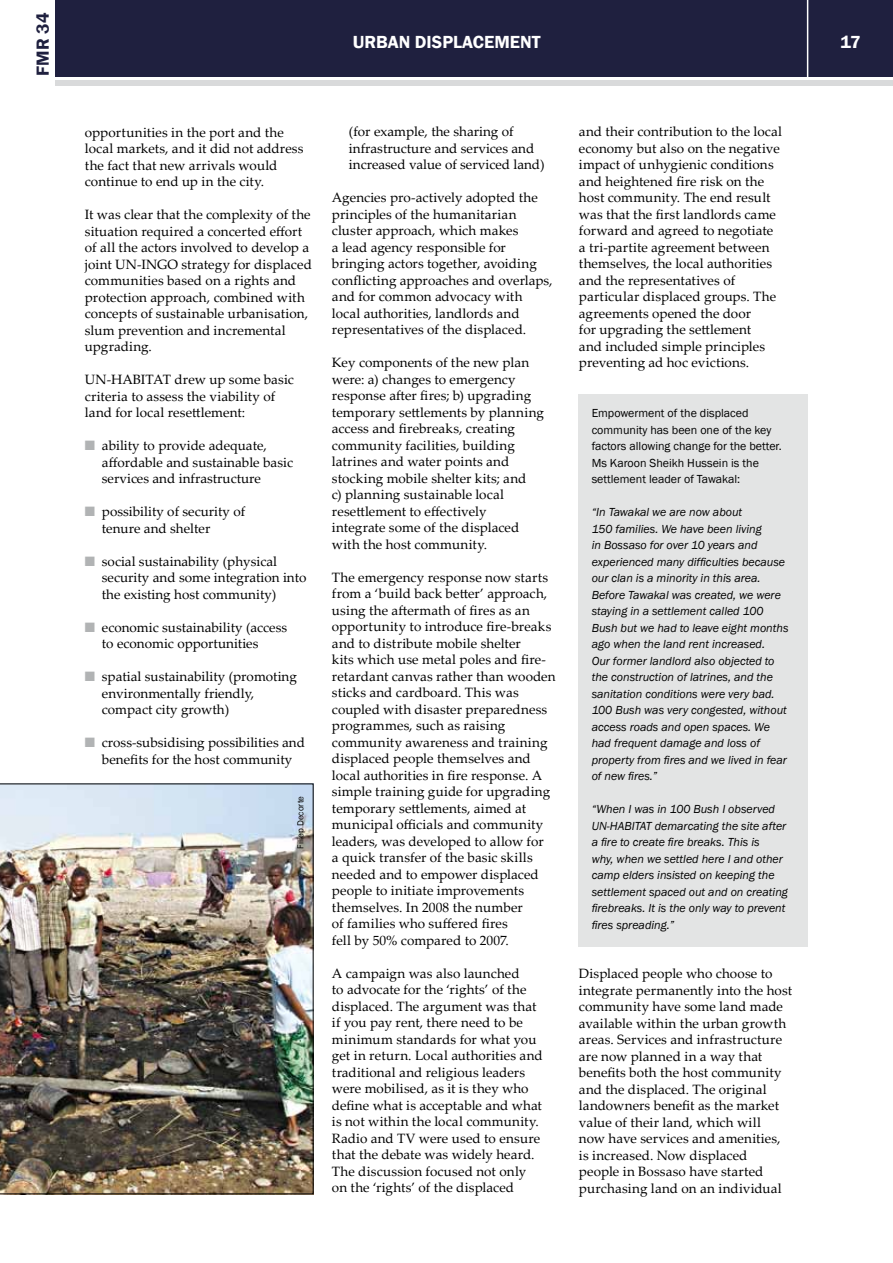
<style>
.page{position:relative;width:893px;height:1263px;background:#fff}
.page>*{position:absolute;margin:0;border:0;box-sizing:border-box;transform-origin:0 0}
.t1{font:600 18px "Franklin Gothic";color:#fff}
.t2{font:600 18px "Franklin Gothic";color:#1f203f}
.t3{font:13.5px/16.5px "Palatino Linotype";letter-spacing:.005em;color:#000}
.t4{font:italic 12px/16.5px "Franklin Gothic";color:#000}
.t5{font:12px/16.5px "Franklin Gothic";color:#000}
.t6{font:9px "Franklin Gothic";color:#000}
.s1{color:#b1b3b4}
</style>
<div class="page">
<div style="left:56px;top:0;width:837px;height:77px;background:#1f203f"></div>
<div style="left:56px;top:80px;width:837px;height:5px;background:#d9dadb"></div>
<hr style="left:807px;top:0;width:1px;height:78px;background:#fff">
<div style="left:579px;top:394px;width:229px;height:553px;background:#e3e4e4"></div>
<img style="left:0;top:783px;width:314px;height:411px">
<h1 class="t2" style="left:32px;top:76px;width:64px;rotate:-90deg">FMR 34</h1>
<h1 class="t1" style="left:353px;top:31px;width:189px">URBAN DISPLACEMENT</h1>
<h1 class="t1" style="left:841px;top:31px;width:22px">17</h1>
<p class="t3" style="left:85px;top:123px;width:220px">opportunities in the port and the local markets, and it did not address the fact that new arrivals would continue to end up in the city.</p>
<p class="t3" style="left:85px;top:206px;width:228px">It was clear that the complexity of the situation required a concerted effort of all the actors involved to develop a joint UN-INGO strategy for displaced communities based on a rights and protection approach, combined with concepts of sustainable urbanisation, slum prevention and incremental upgrading.</p>
<p class="t3" style="left:85px;top:371px;width:210px">UN-HABITAT drew up some basic criteria to assess the viability of land for local resettlement:</p>
<p class="t3" style="left:102px;top:437px;width:193px;text-indent:-17px"><span class="s1">■</span> ability to provide adequate, affordable and sustainable basic services and infrastructure</p>
<p class="t3" style="left:102px;top:503px;width:145px;text-indent:-17px"><span class="s1">■</span> possibility of security of tenure and shelter</p>
<p class="t3" style="left:102px;top:552px;width:206px;text-indent:-17px"><span class="s1">■</span> social sustainability (physical security and some integration into the existing host community)</p>
<p class="t3" style="left:102px;top:618px;width:187px;text-indent:-17px"><span class="s1">■</span> economic sustainability (access to economic opportunities</p>
<p class="t3" style="left:102px;top:668px;width:197px;text-indent:-17px"><span class="s1">■</span> spatial sustainability (promoting environmentally friendly, compact city growth)</p>
<p class="t3" style="left:85px;top:734px;width:222px;text-align:center"><span class="s1">■</span> cross-subsidising possibilities and benefits for the host community</p>
<p class="t6" style="left:295px;top:848px;width:54px;rotate:-90deg">Filiep Decorte</p>
<p class="t3" style="left:349px;top:123px;width:197px">(for example, the sharing of infrastructure and services and increased value of serviced land)</p>
<p class="t3" style="left:332px;top:189px;width:222px">Agencies pro-actively adopted the principles of the humanitarian cluster approach, which makes<br>a lead agency responsible for bringing actors together, avoiding conflicting approaches and overlaps, and for common advocacy with local authorities, landlords and representatives of the displaced.</p>
<p class="t3" style="left:332px;top:354px;width:214px">Key components of the new plan were: a) changes to emergency response after fires; b) upgrading temporary settlements by planning access and firebreaks, creating community facilities, building latrines and water points and stocking mobile shelter kits; and<br>c) planning sustainable local resettlement to effectively<br>integrate some of the displaced with the host community.</p>
<p class="t3" style="left:332px;top:569px;width:225px">The emergency response now starts from a ‘build back better’ approach, using the aftermath of fires as an opportunity to introduce fire-breaks and to distribute mobile shelter<br>kits which use metal poles and fire&shy;retardant canvas rather than wooden sticks and cardboard. This was coupled with disaster preparedness programmes, such as raising community awareness and training displaced people themselves and local authorities in fire response. A simple training guide for upgrading temporary settlements, aimed at municipal officials and community leaders, was developed to allow for<br>a quick transfer of the basic skills needed and to empower displaced people to initiate improvements themselves. In 2008 the number<br>of families who suffered fires<br>fell by 50% compared to 2007.</p>
<p class="t3" style="left:332px;top:964px;width:212px">A campaign was also launched<br>to advocate for the ‘rights’ of the displaced. The argument was that if you pay rent, there need to be minimum standards for what you get in return. Local authorities and traditional and religious leaders were mobilised, as it is they who define what is acceptable and what is not within the local community.<br>Radio and TV were used to ensure that the debate was widely heard.<br>The discussion focused not only on the ‘rights’ of the displaced</p>
<p class="t3" style="left:579px;top:123px;width:205px">and their contribution to the local economy but also on the negative impact of unhygienic conditions and heightened fire risk on the host community. The end result was that the first landlords came forward and agreed to negotiate a tri-partite agreement between themselves, the local authorities and the representatives of particular displaced groups. The agreements opened the door<br>for upgrading the settlement<br>and included simple principles preventing ad hoc evictions.</p>
<p class="t5" style="left:592px;top:405px;width:192px">Empowerment of the displaced community has been one of the key factors allowing change for the better.<br>Ms Karoon Sheikh Hussein is the settlement leader of Tawakal:</p>
<p class="t4" style="left:592px;top:504px;width:198px">“In Tawakal we are now about<br>150 families. We have been living<br>in Bossaso for over 10 years and experienced many difficulties because our clan is a minority in this area.<br>Before Tawakal was created, we were staying in a settlement called 100<br>Bush but we had to leave eight months ago when the land rent increased.<br>Our former landlord also objected to the construction of latrines, and the sanitation conditions were very bad.<br>100 Bush was very congested, without access roads and open spaces. We had frequent damage and loss of property from fires and we lived in fear of new fires.”</p>
<p class="t4" style="left:592px;top:801px;width:198px">“When I was in 100 Bush I observed UN-HABITAT demarcating the site after a fire to create fire breaks. This is<br>why, when we settled here I and other camp elders insisted on keeping the settlement spaced out and on creating firebreaks. It is the only way to prevent fires spreading.”</p>
<p class="t3" style="left:579px;top:965px;width:215px">Displaced people who choose to integrate permanently into the host community have some land made available within the urban growth areas. Services and infrastructure are now planned in a way that benefits both the host community and the displaced. The original landowners benefit as the market value of their land, which will<br>now have services and amenities, is increased. Now displaced<br>people in Bossaso have started purchasing land on an individual</p>
</div>
